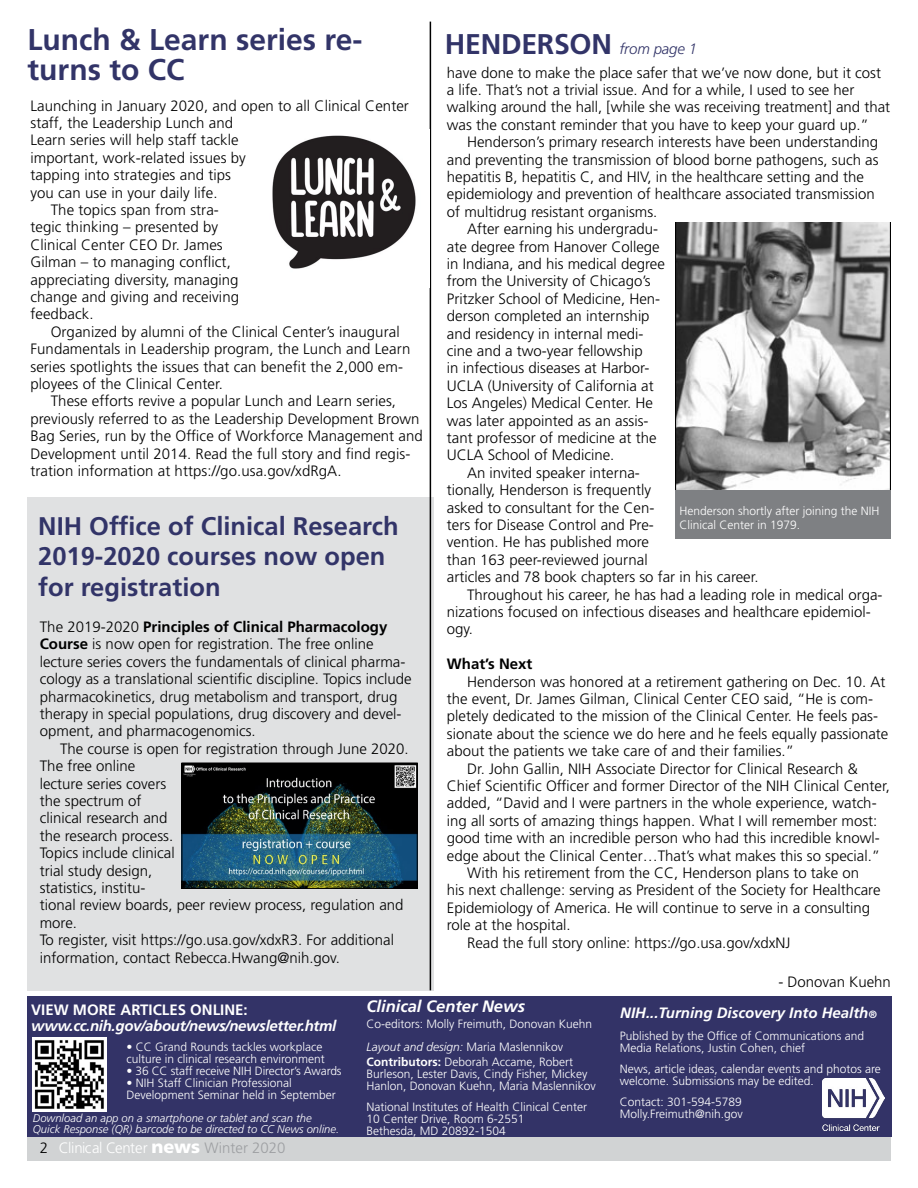
<style>
.page{position:relative;width:918px;height:1188px;background:#fff}
.page>*{position:absolute;margin:0;border:0;box-sizing:border-box;transform-origin:0 0}
.t1{font:700 30px/30px "Frutiger LT Std";color:#323468}
.t2{font:700 28.5px "Frutiger LT Std";letter-spacing:-.01em;color:#323468}
.t3{font:700 25.5px/30.6px "Frutiger LT Std";color:#323468}
.t4{font:italic 700 16.5px "Frutiger LT Std";color:#fff}
.t5{font:300 15px/17.4px "Frutiger LT Std";color:#000}
.t6{font:italic 700 15px "Frutiger LT Std";letter-spacing:-.02em;color:#fff}
.t7{font:italic 700 15px "Frutiger LT Std";color:#fff}
.t8{font:300 15px "Frutiger LT Std";color:#fff}
.t9{font:700 15px "Frutiger LT Std";color:#fff}
.t10{font:700 15px "Frutiger LT Std";color:#000}
.t11{font:300 12px/12px "Frutiger LT Std";color:#fff}
.t12{font:italic 300 11.25px/10.5px "Frutiger LT Std";color:#fff}
.s1{font-weight:700}
.s2{font-weight:300;font-style:italic;font-size:15px}
.s3{font-weight:900;font-size:18px}
.s4{color:#9d9fa2}
.s5{font-style:italic}
.s6{font-size:10.5px}
</style>
<div class="page">
<div style="left:27px;top:1134px;width:864px;height:27px;background:#d1d3d4"></div>
<div style="left:27px;top:497px;width:406px;height:493px;background:#e0e1e2"></div>
<div style="left:27px;top:996px;width:864px;height:140px;background:#333367"></div>
<hr style="left:430px;top:22px;width:1px;height:968px;background:#000">
<img style="left:272px;top:135px;width:144px;height:134px">
<img style="left:183px;top:765px;width:233px;height:122px">
<div style="left:181px;top:763px;width:237px;height:126px;border:1px solid #000"></div>
<img style="left:676px;top:222px;width:215px;height:268px">
<div style="left:676px;top:490px;width:215px;height:49px;background:#7e8083"></div>
<img style="left:33px;top:1038px;width:73px;height:74px">
<img style="left:823px;top:1079px;width:61px;height:51px">
<p class="t1" style="left:27px;top:24px;width:337px">Lunch &amp; Learn series re&shy;turns to CC</p>
<p class="t5" style="left:30px;top:97px;width:380px">Launching in January 2020, and open to all Clinical Center staff, the Leadership Lunch and<br>Learn series will help staff tackle<br>important, work-related issues by<br>tapping into strategies and tips<br>you can use in your daily life.</p>
<p class="t5" style="left:30px;top:201px;width:210px;text-indent:20px">The topics span from stra&shy;tegic thinking – presented by<br>Clinical Center CEO Dr. James<br>Gilman – to managing confict, appreciating diversity, managing change and giving and receiving feedback.</p>
<p class="t5" style="left:30px;top:323px;width:381px;text-indent:20px">Organized by alumni of the Clinical Center’s inaugural Fundamentals in Leadership program, the Lunch and Learn series spotlights the issues that can beneft the 2,000 em&shy;ployees of the Clinical Center.</p>
<p class="t5" style="left:30px;top:393px;width:394px;text-indent:20px">These efforts revive a popular Lunch and Learn series, previously referred to as the Leadership Development Brown Bag Series, run by the Offce of Workforce Management and Development until 2014. Read the full story and fnd regis&shy;tration information at https://go.usa.gov/xdRgA.</p>
<p class="t3" style="left:38px;top:511px;width:362px">NIH Offce of Clinical Research<br>2019-2020 courses now open for registration</p>
<p class="t5" style="left:40px;top:618px;width:373px">The 2019-2020 <span class="s1">Principles of Clinical Pharmacology Course</span> is now open for registration. The free online lecture series covers the fundamentals of clinical pharma&shy;cology as a translational scientifc discipline. Topics include pharmacokinetics, drug metabolism and transport, drug therapy in special populations, drug discovery and devel&shy;opment, and pharmacogenomics.</p>
<p class="t5" style="left:40px;top:740px;width:370px;text-indent:20px">The course is open for registration through June 2020.<br>The free online<br>lecture series covers<br>the spectrum of<br>clinical research and<br>the research process.<br>Topics include clinical<br>trial study design,<br>statistics, institu-<br>tional review boards, peer review process, regulation and more.<br>To register, visit https://go.usa.gov/xdxR3. For additional information, contact Rebecca.Hwang@nih.gov.</p>
<p class="t2" style="left:445px;top:27px;width:254px">HENDERSON <span class="s2">from page 1</span></p>
<p class="t5" style="left:447px;top:64px;width:445px">have done to make the place safer that we’ve now done, but it cost a life. That’s not a trivial issue. And for a while, I used to see her walking around the hall, [while she was receiving treatment] and that was the constant reminder that you have to keep your guard up.”</p>
<p class="t5" style="left:447px;top:134px;width:433px;text-indent:20px">Henderson’s primary research interests have been understanding and preventing the transmission of blood borne pathogens, such as hepatitis B, hepatitis C, and HIV, in the healthcare setting and the epidemiology and prevention of healthcare associated transmission of multidrug resistant organisms.</p>
<p class="t5" style="left:447px;top:221px;width:220px;text-indent:20px">After earning his undergradu&shy;ate degree from Hanover College in Indiana, and his medical degree from the University of Chicago’s<br>Pritzker School of Medicine, Hen&shy;derson completed an internship and residency in internal medi&shy;cine and a two-year fellowship<br>in infectious diseases at Harbor-<br>UCLA (University of California at<br>Los Angeles) Medical Center. He was later appointed as an assis&shy;tant professor of medicine at the<br>UCLA School of Medicine.</p>
<p class="t5" style="left:447px;top:464px;width:209px;text-align:center">An invited speaker interna&shy;tionally, Henderson is frequently asked to consultant for the Cen&shy;ters for Disease Control and Pre&shy;vention. He has published more</p>
<p class="t11" style="left:679px;top:504px;width:202px;line-height:14.4px">Henderson shortly after joining the NIH<br>Clinical Center in 1979.</p>
<p class="t5" style="left:447px;top:551px;width:313px">than 163 peer-reviewed journal<br>articles and 78 book chapters so far in his career.</p>
<p class="t5" style="left:447px;top:586px;width:437px;text-indent:20px">Throughout his career, he has had a leading role in medical orga&shy;nizations focused on infectious diseases and healthcare epidemiol&shy;ogy.</p>
<p class="t10" style="left:447px;top:655px;width:87px">What’s Next</p>
<p class="t5" style="left:447px;top:673px;width:443px;text-indent:20px">Henderson was honored at a retirement gathering on Dec. 10. At the event, Dr. James Gilman, Clinical Center CEO said, “He is com&shy;pletely dedicated to the mission of the Clinical Center. He feels pas&shy;sionate about the science we do here and he feels equally passionate about the patients we take care of and their families.”</p>
<p class="t5" style="left:447px;top:760px;width:445px;text-indent:20px">Dr. John Gallin, NIH Associate Director for Clinical Research &amp; Chief Scientifc Offcer and former Director of the NIH Clinical Center, added, “David and I were partners in the whole experience, watch&shy;ing all sorts of amazing things happen. What I will remember most: good time with an incredible person who had this incredible knowl&shy;edge about the Clinical Center…That’s what makes this so special.”</p>
<p class="t5" style="left:447px;top:864px;width:435px;text-indent:20px">With his retirement from the CC, Henderson plans to take on<br>his next challenge: serving as President of the Society for Healthcare Epidemiology of America. He will continue to serve in a consulting role at the hospital.</p>
<p class="t5" style="left:467px;top:934px;width:325px">Read the full story online: https://go.usa.gov/xdxNJ</p>
<p class="t5" style="left:778px;top:973px;width:114px">- Donovan Kuehn</p>
<p class="t9" style="left:31px;top:1001px;width:218px">VIEW MORE ARTICLES ONLINE:</p>
<p class="t6" style="left:31px;top:1017px;width:307px">www.cc.nih.gov/about/news/newsletter.html</p>
<p class="t11" style="left:126px;top:1041px;width:200px">• CC Grand Rounds tackles workplace culture in clinical research environment</p>
<p class="t11" style="left:126px;top:1065px;width:217px">• 36 CC staff receive NIH Director’s Awards</p>
<p class="t11" style="left:126px;top:1077px;width:211px">• NIH Staff Clinician Professional<br>Development Seminar held in September</p>
<p class="t12" style="left:33px;top:1113px;width:308px">Download an app on a smartphone or tablet and scan the<br>Quick Response (QR) barcode to be directed to CC News online.</p>
<p class="t5" style="left:40px;top:1139px;width:10px">2</p>
<p class="t8" style="left:59px;top:1139px;width:228px">Clinical Center <span class="s3">news</span> <span class="s4">Winter 2020</span></p>
<p class="t4" style="left:367px;top:996px;width:160px">Clinical Center News</p>
<p class="t11" style="left:367px;top:1018px;width:227px">Co-editors: Molly Freimuth, Donovan Kuehn</p>
<p class="t11" style="left:367px;top:1040px;width:208px;line-height:15px"><span class="s5">Layout and design:</span> Maria Maslennikov<br><span class="s1">Contributors:</span> Deborah Accame, Robert</p>
<p class="t11" style="left:367px;top:1068px;width:231px">Burleson, Lester Davis, Cindy Fisher, Mickey<br>Hanlon, Donovan Kuehn, Maria Maslennikov</p>
<p class="t11" style="left:367px;top:1101px;width:222px">National Institutes of Health Clinical Center<br>10 Center Drive, Room 6-2551<br>Bethesda, MD 20892-1504</p>
<p class="t7" style="left:620px;top:1004px;width:258px">NIH...Turning Discovery Into Health<span class="s6">®</span></p>
<p class="t11" style="left:620px;top:1030px;width:246px">Published by the Offce of Communications and<br>Media Relations, Justin Cohen, chief</p>
<p class="t11" style="left:620px;top:1063px;width:263px">News, article ideas, calendar events and photos are</p>
<p class="t11" style="left:620px;top:1075px;width:196px">welcome. Submissions may be edited.</p>
<p class="t11" style="left:620px;top:1096px;width:124px">Contact: 301-594-5789<br>Molly.Freimuth@nih.gov</p>
</div>
